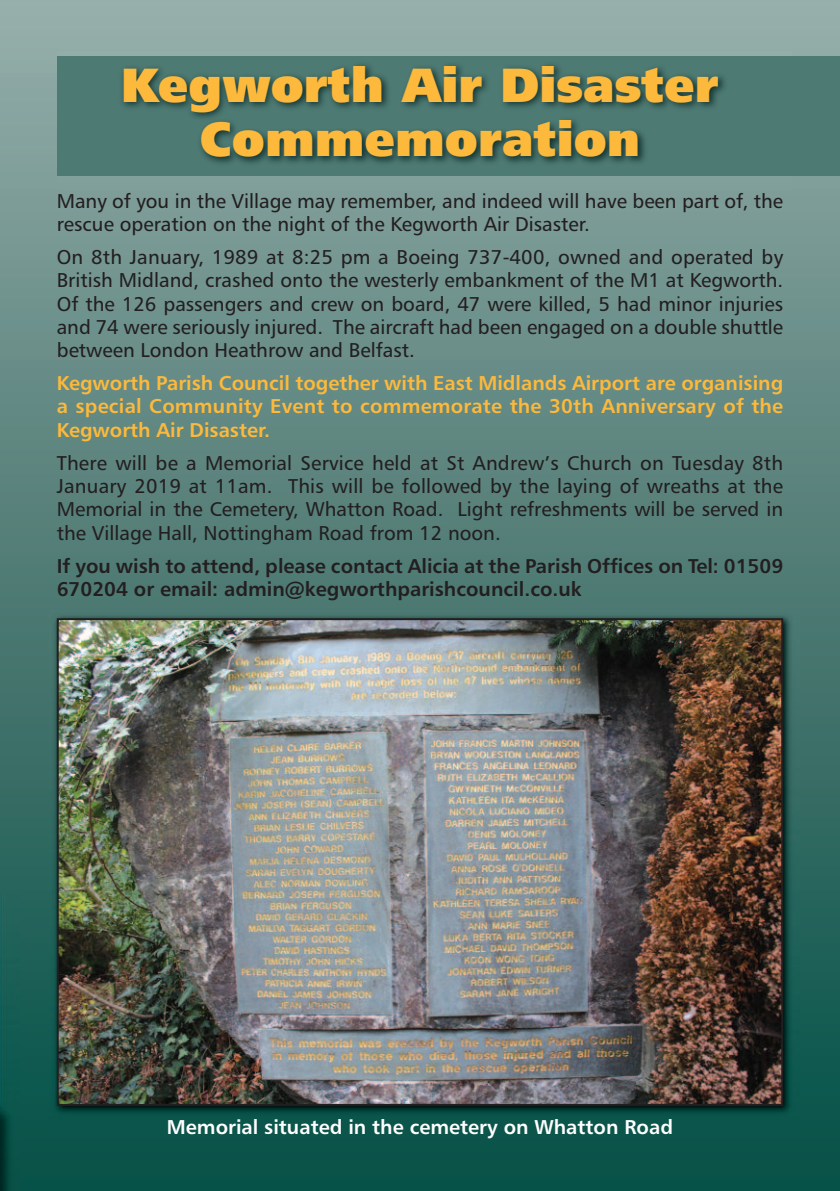
<style>
.page{position:relative;width:840px;height:1191px;background:#fff}
.page>*{position:absolute;margin:0;border:0;box-sizing:border-box;transform-origin:0 0}
.t1{font:48px/54px "Humanist 777 BT Extra Black B";color:#fdb93b;text-align:center}
.t2{font:20px/23.2px "Humanist 777 BT Roman B";color:#231f20;text-align:justify}
.t3{font:20px/23.2px "Humanist 777 BT Bold B";letter-spacing:.01em;color:#fdb93b;text-align:justify}
.t4{font:20px/23.2px "Humanist 777 BT Bold B";color:#231f20}
.t5{font:20px "Humanist 777 BT Bold B";color:#fff}
</style>
<div class="page">
<div style="left:0;top:0;width:839px;height:1191px;background:linear-gradient(to bottom,#97aba8,#034d44)"></div>
<div style="left:57px;top:57px;width:782px;height:119px;background:#4e7a74"></div>
<img style="left:49px;top:610px;width:750px;height:512px">
<img style="left:60px;top:621px;width:719px;height:482px">
<div style="left:57px;top:618px;width:725px;height:488px;border:2px solid #231f20"></div>
<img style="left:57px;top:52px;width:734px;height:138px">
<img style="left:0;top:894px;width:20px;height:297px">
<h1 class="t1" style="left:121px;top:62px;width:598px">Kegworth Air Disaster<br>Commemoration</h1>
<p class="t2" style="left:57px;top:191px;width:727px">Many of you in the Village may remember, and indeed will have been part of, the rescue operation on the night of the Kegworth Air Disaster.</p>
<p class="t2" style="left:57px;top:247px;width:727px">On 8th January, 1989 at 8:25 pm a Boeing 737-400, owned and operated by British Midland, crashed onto the westerly embankment of the M1 at Kegworth.<br>Of the 126 passengers and crew on board, 47 were killed, 5 had minor injuries and 74 were seriously injured. The aircraft had been engaged on a double shuttle between London Heathrow and Belfast.</p>
<p class="t3" style="left:57px;top:373px;width:727px">Kegworth Parish Council together with East Midlands Airport are organising a special Community Event to commemorate the 30th Anniversary of the Kegworth Air Disaster.</p>
<p class="t2" style="left:57px;top:453px;width:727px">There will be a Memorial Service held at St Andrew’s Church on Tuesday 8th January 2019 at 11am. This will be followed by the laying of wreaths at the Memorial in the Cemetery, Whatton Road. Light refreshments will be served in the Village Hall, Nottingham Road from 12 noon.</p>
<p class="t4" style="left:57px;top:556px;width:727px">If you wish to attend, please contact Alicia at the Parish Offices on Tel: 01509<br>670204 or email: admin@kegworthparishcouncil.co.uk</p>
<p class="t5" style="left:167px;top:1119px;width:507px">Memorial situated in the cemetery on Whatton Road</p>
</div>
